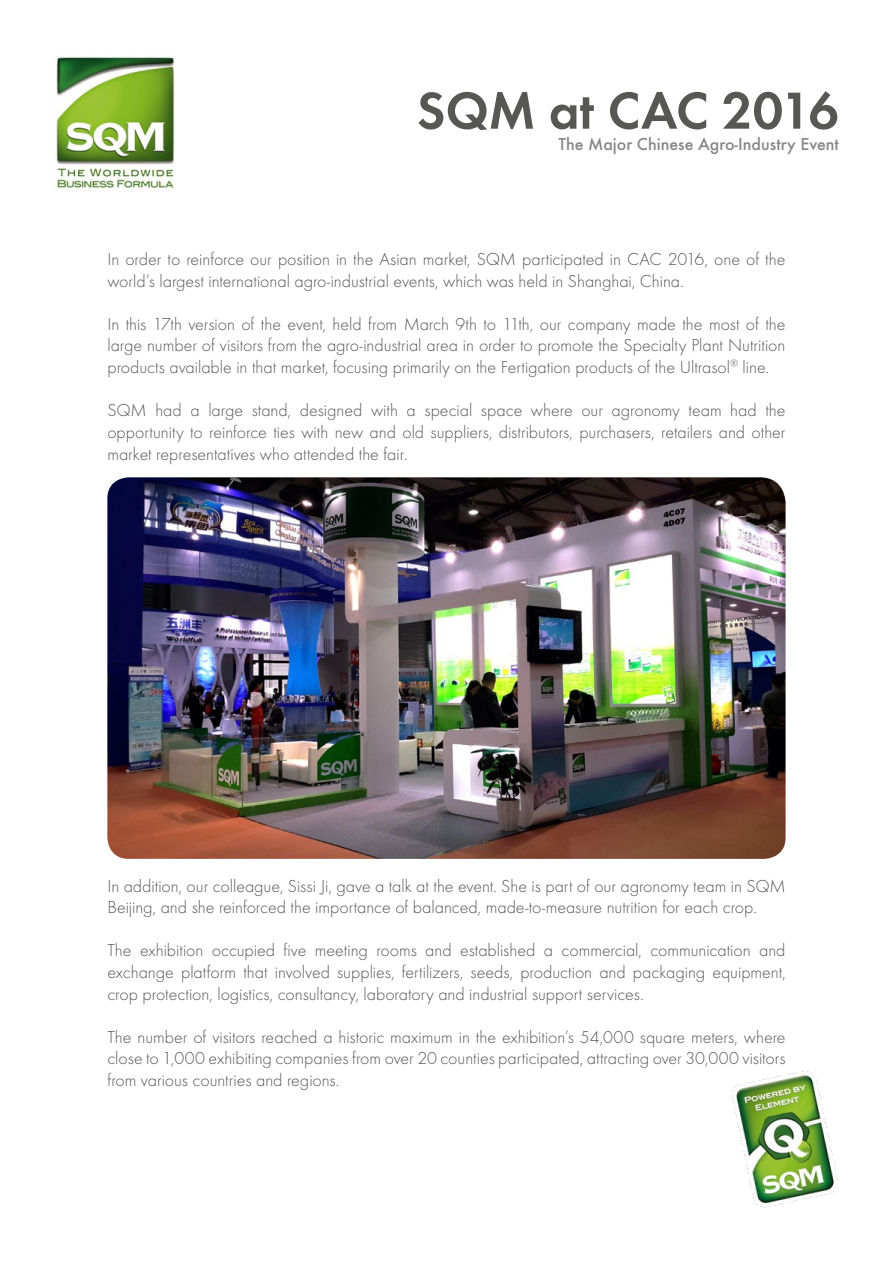
<style>
.page{position:relative;width:893px;height:1263px;background:#fff}
.page>*{position:absolute;margin:0;border:0;box-sizing:border-box;transform-origin:0 0}
.t1{font:600 54px "Futura EFTUOP";color:#575756}
.t2{font:300 18px/21.6px "Futura EFTUOP";color:#575756;text-align:justify}
.t3{font:500 18px "Futura EFTUOP";color:#878787}
</style>
<div class="page">
<img style="left:54px;top:57px;width:121px;height:132px">
<img style="left:731px;top:1071px;width:107px;height:137px">
<img style="left:107px;top:477px;width:679px;height:382px">
<h1 class="t1" style="left:417px;top:75px;width:424px">SQM at CAC 2016</h1>
<p class="t3" style="left:558px;top:133px;width:282px">The Major Chinese Agro-Industry Event</p>
<p class="t2" style="left:107px;top:248px;width:680px">In order to reinforce our position in the Asian market, SQM participated in CAC 2016, one of the world’s largest international agro-industrial events, which was held in Shanghai, China.</p>
<p class="t2" style="left:107px;top:313px;width:680px">In this 17th version of the event, held from March 9th to 11th, our company made the most of the large number of visitors from the agro-industrial area in order to promote the Specialty Plant Nutrition products available in that market, focusing primarily on the Fertigation products of the Ultrasol® line.</p>
<p class="t2" style="left:107px;top:400px;width:680px">SQM had a large stand, designed with a special space where our agronomy team had the opportunity to reinforce ties with new and old suppliers, distributors, purchasers, retailers and other market representatives who attended the fair.</p>
<p class="t2" style="left:107px;top:875px;width:680px">In addition, our colleague, Sissi Ji, gave a talk at the event. She is part of our agronomy team in SQM<br>Beijing, and she reinforced the importance of balanced, made-to-measure nutrition for each crop.</p>
<p class="t2" style="left:107px;top:940px;width:680px">The exhibition occupied five meeting rooms and established a commercial, communication and exchange platform that involved supplies, fertilizers, seeds, production and packaging equipment, crop protection, logistics, consultancy, laboratory and industrial support services.</p>
<p class="t2" style="left:107px;top:1026px;width:680px">The number of visitors reached a historic maximum in the exhibition’s 54,000 square meters, where close to 1,000 exhibiting companies from over 20 counties participated, attracting over 30,000 visitors from various countries and regions.</p>
</div>
